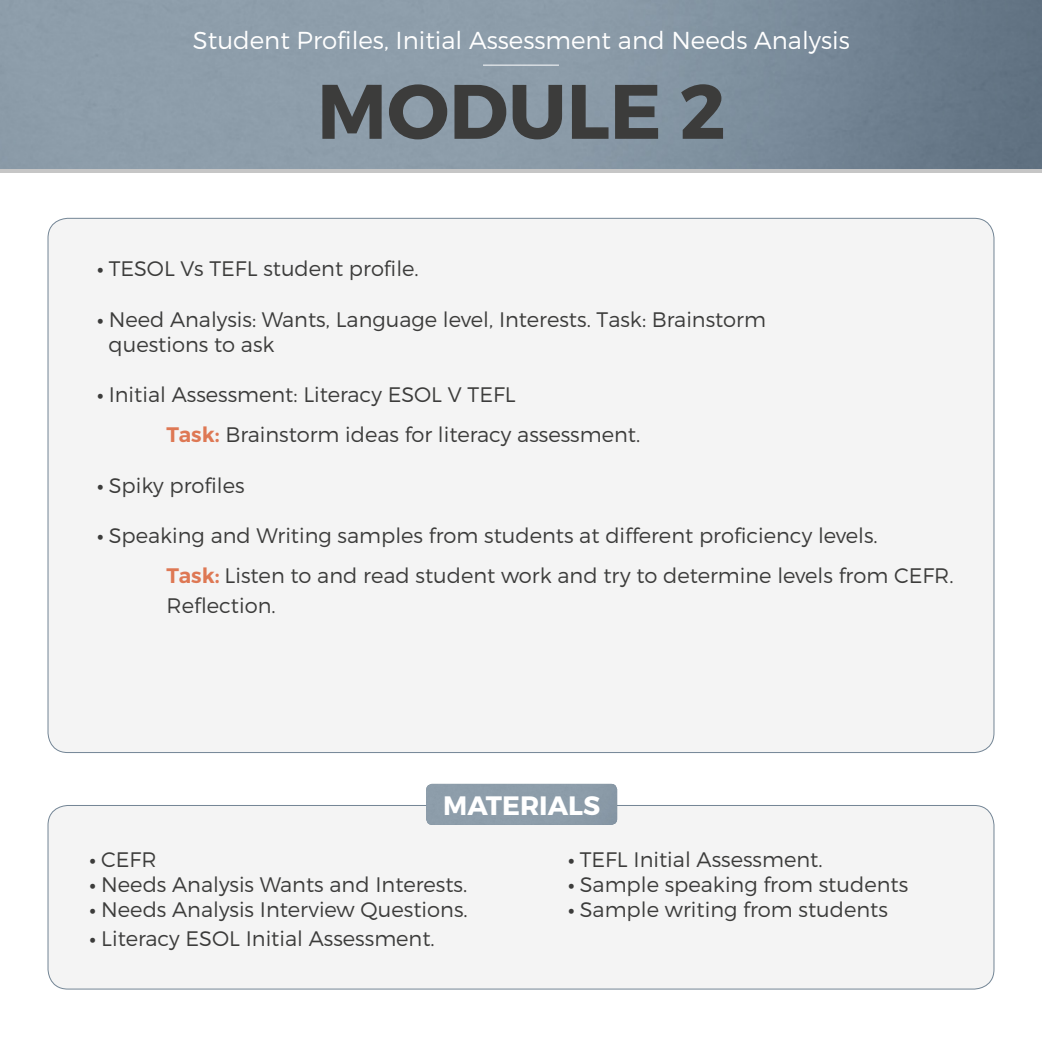
<style>
.page{position:relative;width:1042px;height:1042px;background:#fff}
.page>*{position:absolute;margin:0;border:0;box-sizing:border-box;transform-origin:0 0}
.t1{font:700 77px "Montserrat";color:#3c3c3b}
.t2{font:700 26.6px "Montserrat";color:#fff}
.t3{font:300 24.5px "Montserrat";color:#fff}
.t4{font:300 21px/40.1px "Montserrat";color:#3c3c3b}
.s1{font-weight:600}
.s2{font-weight:600;color:#de7854}
</style>
<div class="page">
<img style="left:0;top:0;width:1042px;height:169px">
<hr style="left:0;top:169px;width:1042px;height:4px;background:#c6c6c6">
<hr style="left:483px;top:65px;width:76px;height:1px;background:#fff">
<div style="left:48px;top:218px;width:946px;height:534px;background:#f4f4f4;border-radius:20px"></div>
<div style="left:48px;top:805px;width:946px;height:184px;background:#f4f4f4;border-radius:20px"></div>
<div style="left:48px;top:805px;width:946px;height:184px;border:1px solid #738595;border-radius:20px"></div>
<p class="t3" style="left:193px;top:29px;width:658px">Student Proiles, Initial Assessment and Needs Analysis</p>
<h1 class="t1" style="left:317px;top:82px;width:410px">MODULE 2</h1>
<p class="t4" style="left:97px;top:250px;width:323px"><span class="s1">•</span> TESOL Vs TEFL student proile.</p>
<p class="t4" style="left:109px;top:307px;width:659px;line-height:25.2px;text-indent:-12px"><span class="s1">•</span> Need Analysis: Wants, Language level, Interests. Task: Brainstorm questions to ask</p>
<p class="t4" style="left:167px;top:376px;width:475px;text-indent:-69px"><span class="s1">•</span> Initial Assessment: Literacy ESOL V TEFL<br><span class="s2">Task:</span> Brainstorm ideas for literacy assessment.</p>
<p class="t4" style="left:97px;top:466px;width:149px"><span class="s1">•</span> Spiky proiles</p>
<p class="t4" style="left:167px;top:517px;width:788px;text-indent:-69px"><span class="s1">•</span> Speaking and Writing samples from students at different proiciency levels.<br><span class="s2">Task:</span> Listen to and read student work and try to determine levels from CEFR.</p>
<p class="t4" style="left:167px;top:586px;width:111px">Relection.</p>
<p class="t2" style="left:443px;top:795px;width:158px">MATERIALS</p>
<p class="t4" style="left:90px;top:840px;width:68px"><span class="s1">•</span> CEFR</p>
<p class="t4" style="left:90px;top:865px;width:379px"><span class="s1">•</span> Needs Analysis Wants and Interests.</p>
<p class="t4" style="left:90px;top:890px;width:379px"><span class="s1">•</span> Needs Analysis Interview Questions.</p>
<p class="t4" style="left:90px;top:920px;width:347px"><span class="s1">•</span> Literacy ESOL Initial Assessment.</p>
<p class="t4" style="left:568px;top:840px;width:256px"><span class="s1">•</span> TEFL Initial Assessment.</p>
<p class="t4" style="left:568px;top:865px;width:341px"><span class="s1">•</span> Sample speaking from students</p>
<p class="t4" style="left:568px;top:890px;width:321px"><span class="s1">•</span> Sample writing from students</p>
</div>
